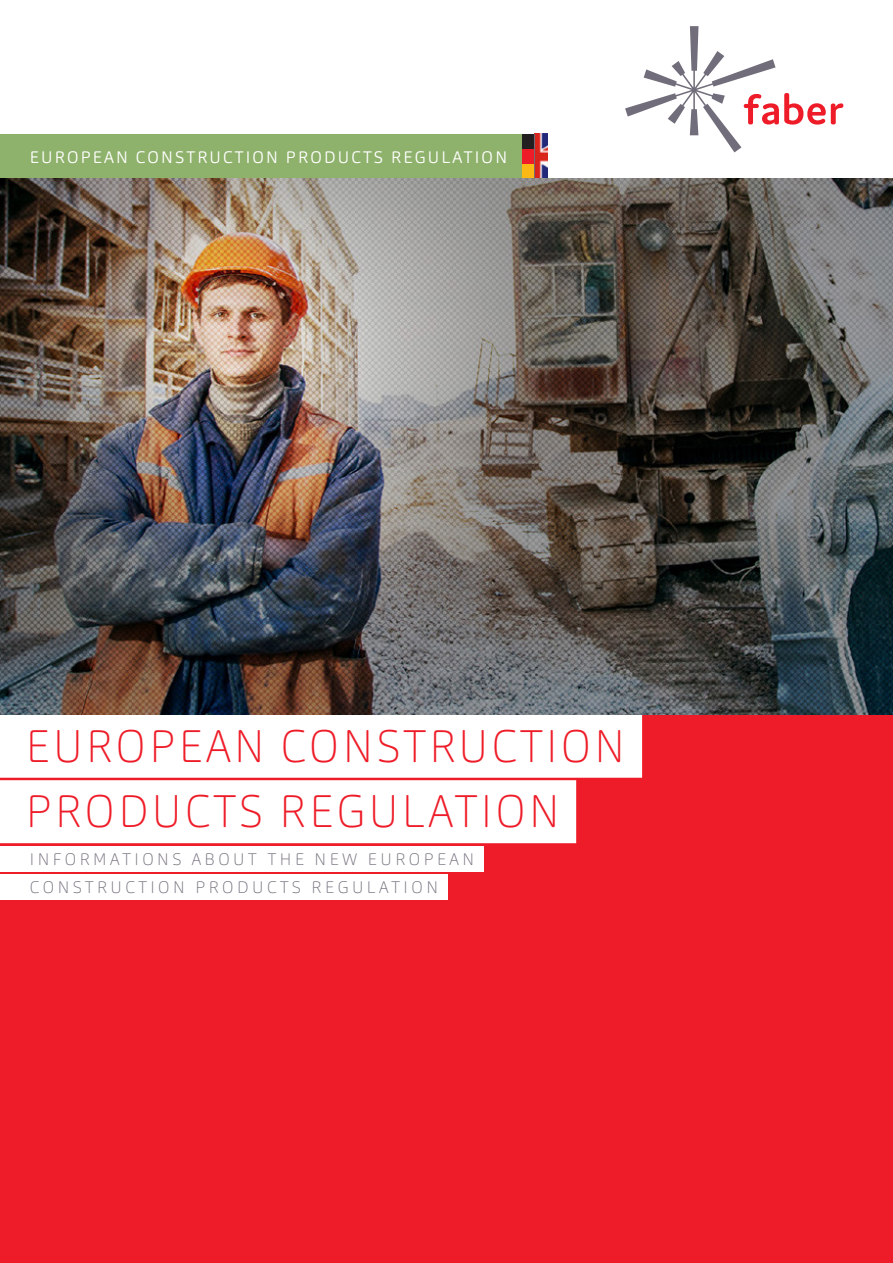
<style>
.page{position:relative;width:893px;height:1263px;background:#fff}
.page>*{position:absolute;margin:0;border:0;box-sizing:border-box;transform-origin:0 0}
.t1{font:100 45px/65.6px "Carnas";letter-spacing:.08em;color:#ee1c28;scale:.96 1}
.t2{font:100 16.5px/28.2px "Carnas";letter-spacing:.21em;color:#726d7a}
.t3{font:300 16.5px "Carnas";letter-spacing:.13em;color:#fff}
</style>
<div class="page">
<div style="left:0;top:694px;width:893px;height:569px;background:#ee1c28"></div>
<div style="left:0;top:134px;width:522px;height:45px;background:#8eb16b"></div>
<svg style="left:625px;top:26px;width:218px;height:126px"></svg>
<img style="left:535px;top:134px;width:12px;height:45px">
<div style="left:0;top:846px;width:484px;height:26px;background:#fff"></div>
<div style="left:0;top:874px;width:447px;height:26px;background:#fff"></div>
<div style="left:0;top:715px;width:642px;height:63px;background:#fff"></div>
<div style="left:0;top:780px;width:576px;height:63px;background:#fff"></div>
<div style="left:522px;top:164px;width:12px;height:15px;background:#fcb814"></div>
<div style="left:522px;top:149px;width:12px;height:15px;background:#ee1c28"></div>
<div style="left:522px;top:134px;width:12px;height:15px;background:#231f20"></div>
<hr style="left:534px;top:134px;width:1px;height:45px;background:#726d7a">
<img style="left:0;top:179px;width:893px;height:535px">
<p class="t3" style="left:30px;top:146px;width:479px">EUROPEAN CONSTRUCTION PRODUCTS REGULATION</p>
<h1 class="t1" style="left:26px;top:713px;width:626px">EUROPEAN CONSTRUCTION<br>PRODUCTS REGULATION</h1>
<p class="t2" style="left:30px;top:845px;width:446px">INFORMATIONS ABOUT THE NEW EUROPEAN<br>CONSTRUCTION PRODUCTS REGULATION</p>
</div>
